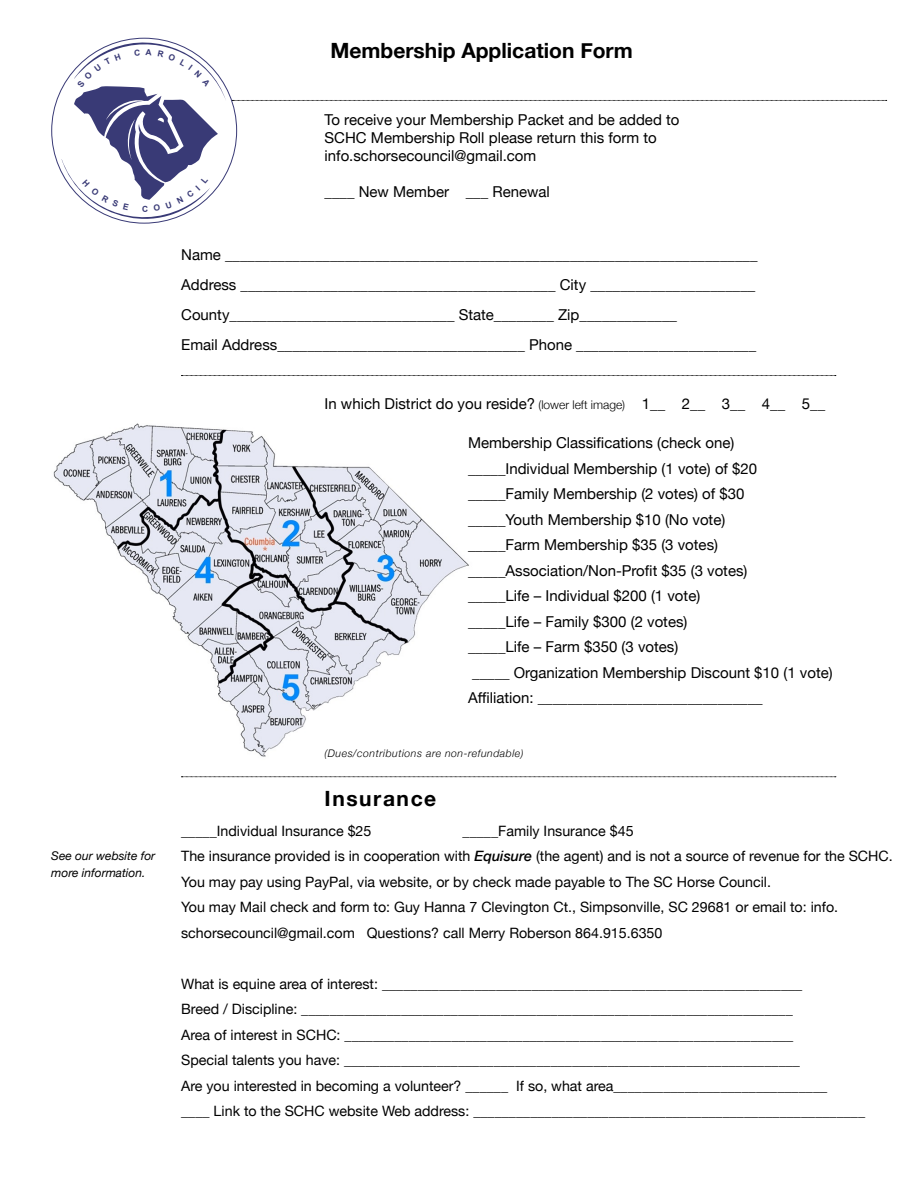
<style>
.page{position:relative;width:918px;height:1188px;background:#fff}
.page>*{position:absolute;margin:0;border:0;box-sizing:border-box;transform-origin:0 0}
.t1{font:700 21px "Helvetica Neue";color:#000}
.t2{font:700 21px "Helvetica Neue";letter-spacing:.075em;color:#000}
.t3{font:15px/25.5px "Helvetica Neue";color:#000}
.t4{font:14.25px/25.5px "Helvetica Neue";color:#000}
.t5{font:italic 12px/16.5px "Helvetica Neue";color:#000}
.t6{font:italic 300 10.5px "Helvetica Neue";letter-spacing:.05em;color:#000}
.s1{font-weight:300;font-size:12px}
.s2{font-weight:500;font-style:italic}
</style>
<div class="page">
<img style="left:53px;top:423px;width:416px;height:334px">
<svg style="left:232px;top:100px;width:655px;height:1px"></svg>
<svg style="left:181px;top:375px;width:655px;height:1px"></svg>
<svg style="left:181px;top:777px;width:655px;height:1px"></svg>
<svg style="left:62px;top:38px;width:164px;height:186px"></svg>
<p class="t5" style="left:51px;top:849px;width:105px">See our website for more information.</p>
<h1 class="t1" style="left:330px;top:34px;width:304px">Membership Application Form</h1>
<p class="t3" style="left:325px;top:112px;width:356px;line-height:18px">To receive your Membership Packet and be added to<br>SCHC Membership Roll please return this form to info.schorsecouncil@gmail.com</p>
<p class="t3" style="left:325px;top:180px;width:227px">____ New Member ___ Renewal</p>
<p class="t3" style="left:181px;top:241px;width:578px;line-height:30px">Name _______________________________________________________________________ Address __________________________________________ City ______________________ County______________________________ State________ Zip_____________<br>Email Address_________________________________ Phone ________________________</p>
<p class="t3" style="left:325px;top:392px;width:502px">In which District do you reside? <span class="s1">(lower left image)</span> 1__ 2__ 3__ 4__ 5__</p>
<p class="t3" style="left:468px;top:431px;width:366px">Membership Classifications (check one) _____Individual Membership (1 vote) of $20 _____Family Membership (2 votes) of $30<br>_____Youth Membership $10 (No vote)<br>_____Farm Membership $35 (3 votes) _____Association/Non-Profit $35 (3 votes)<br>_____Life – Individual $200 (1 vote)<br>_____Life – Family $300 (2 votes)<br>_____Life – Farm $350 (3 votes)<br>_____ Organization Membership Discount $10 (1 vote)<br>Affiliation: ______________________________</p>
<p class="t6" style="left:325px;top:745px;width:201px">(Dues/contributions are non-refundable)</p>
<h1 class="t2" style="left:325px;top:782px;width:113px">Insurance</h1>
<p class="t4" style="left:181px;top:819px;width:713px;text-indent:281px">_____Family Insurance $45<br>The insurance provided is in cooperation with <span class="s2">Equisure</span> (the agent) and is not a source of revenue for the SCHC.<br>You may pay using PayPal, via website, or by check made payable to The SC Horse Council.<br>You may Mail check and form to: Guy Hanna 7 Clevington Ct., Simpsonville, SC 29681 or email to: info. schorsecouncil@gmail.com Questions? call Merry Roberson 864.915.6350</p>
<p class="t4" style="left:181px;top:972px;width:686px">What is equine area of interest: ___________________________________________________________<br>Breed / Discipline: _____________________________________________________________________<br>Area of interest in SCHC: _______________________________________________________________<br>Special talents you have: ________________________________________________________________<br>Are you interested in becoming a volunteer? ______ If so, what area______________________________<br>____ Link to the SCHC website Web address: _______________________________________________________</p>
<p class="t4" style="left:181px;top:819px;width:192px">_____Individual Insurance $25</p>
</div>
